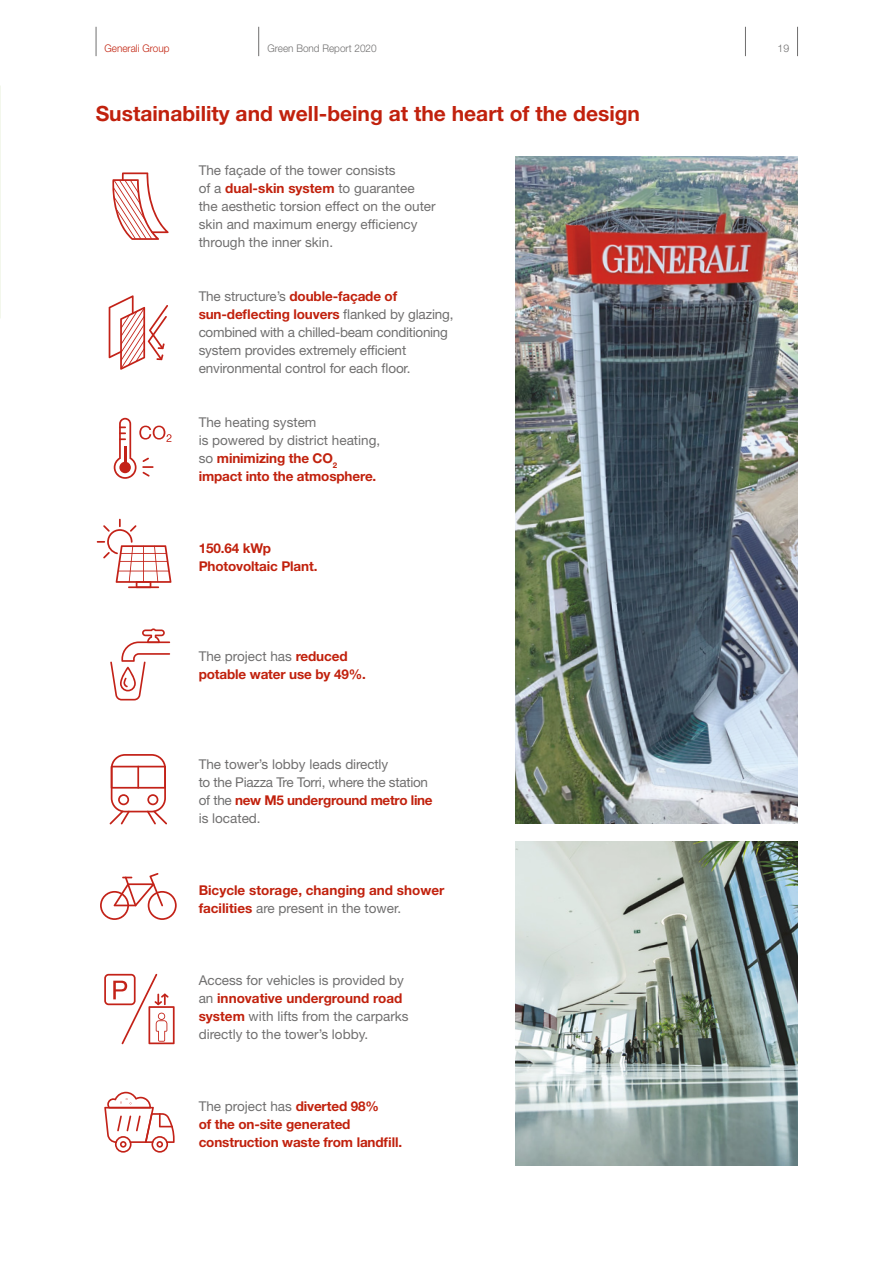
<style>
.page{position:relative;width:893px;height:1263px;background:#fff}
.page>*{position:absolute;margin:0;border:0;box-sizing:border-box;transform-origin:0 0}
.Body_Copy_9_su12_NoS{font:700 21px "Helvetica Neue LT Std";color:#c1210d}
.Body_Copy_9_su12_NoS-2{font:13.5px/18px "Helvetica Neue LT Std";color:#706f6f}
.Body_Copy_9_su12_NoS-3{font:700 13.5px/18px "Helvetica Neue LT Std";letter-spacing:-.01em;color:#c1210d}
.Body_Copy_9_su12_NoS-4{font:13.5px "Helvetica Neue LT Std";letter-spacing:-.02em;color:#706f6f}
.t1{font:300 10.5px "Helvetica Neue LT Std";color:#706f6f;scale:.95 1}
.t2{font:300 10.5px "Helvetica Neue LT Std";color:#c1210d;scale:.95 1}
.t3{font:300 10.5px "Helvetica Neue LT Std";color:#706f6f}
.s1{font-weight:400;color:#706f6f}
.s2{font-weight:700;color:#c1210d}
</style>
<div class="page">
<svg style="left:0;top:157px;width:1px;height:152px"></svg>
<svg style="left:0;top:86px;width:1px;height:42px"></svg>
<svg style="left:797px;top:27px;width:1px;height:29px"></svg>
<svg style="left:96px;top:27px;width:1px;height:29px"></svg>
<svg style="left:258px;top:27px;width:1px;height:29px"></svg>
<svg style="left:745px;top:27px;width:1px;height:29px"></svg>
<img style="left:515px;top:156px;width:283px;height:667px">
<img style="left:515px;top:841px;width:283px;height:324px">
<svg style="left:109px;top:295px;width:59px;height:75px"></svg>
<svg style="left:114px;top:418px;width:57px;height:61px"></svg>
<svg style="left:97px;top:519px;width:74px;height:69px"></svg>
<svg style="left:110px;top:754px;width:57px;height:70px"></svg>
<svg style="left:100px;top:873px;width:77px;height:47px"></svg>
<svg style="left:104px;top:974px;width:71px;height:70px"></svg>
<svg style="left:112px;top:172px;width:57px;height:68px"></svg>
<svg style="left:110px;top:628px;width:60px;height:72px"></svg>
<svg style="left:104px;top:1091px;width:71px;height:62px"></svg>
<p class="t2" style="left:105px;top:42px;width:70px">Generali Group</p>
<p class="t1" style="left:268px;top:42px;width:116px">Green Bond Report 2020</p>
<p class="t3" style="left:778px;top:42px;width:13px">19</p>
<p class="Body_Copy_9_su12_NoS" style="left:96px;top:101px;width:546px">Sustainability and well-being at the heart of the design</p>
<p class="Body_Copy_9_su12_NoS-2" style="left:199px;top:161px;width:199px">The façade of the tower consists</p>
<p class="Body_Copy_9_su12_NoS-3" style="left:199px;top:179px;width:217px"><span class="s1">of a</span> dual-skin system <span class="s1">to guarantee</span></p>
<p class="Body_Copy_9_su12_NoS-2" style="left:199px;top:197px;width:239px">the aesthetic torsion effect on the outer</p>
<p class="Body_Copy_9_su12_NoS-2" style="left:199px;top:215px;width:220px">skin and maximum energy efficiency</p>
<p class="Body_Copy_9_su12_NoS-2" style="left:199px;top:233px;width:136px">through the inner skin.</p>
<p class="Body_Copy_9_su12_NoS-3" style="left:199px;top:287px;width:200px"><span class="s1">The structure’s</span> double-façade of</p>
<p class="Body_Copy_9_su12_NoS-3" style="left:199px;top:305px;width:256px">sun-deflecting louvers <span class="s1">flanked by glazing,</span></p>
<p class="Body_Copy_9_su12_NoS-4" style="left:199px;top:324px;width:251px">combined with a chilled-beam conditioning</p>
<p class="Body_Copy_9_su12_NoS-2" style="left:199px;top:341px;width:213px">system provides extremely efficient environmental control for each floor.</p>
<p class="Body_Copy_9_su12_NoS-2" style="left:199px;top:413px;width:119px">The heating system</p>
<p class="Body_Copy_9_su12_NoS-2" style="left:199px;top:431px;width:183px">is powered by district heating,</p>
<p class="Body_Copy_9_su12_NoS-3" style="left:199px;top:449px;width:140px"><span class="s1">so</span> minimizing the CO<sub>2</sub></p>
<p class="Body_Copy_9_su12_NoS-3" style="left:199px;top:467px;width:179px">impact into the atmosphere.</p>
<p class="Body_Copy_9_su12_NoS-3" style="left:199px;top:539px;width:74px">150.64 kWp</p>
<p class="Body_Copy_9_su12_NoS-3" style="left:199px;top:557px;width:120px">Photovoltaic Plant.</p>
<p class="Body_Copy_9_su12_NoS-2" style="left:199px;top:647px;width:150px">The project has <span class="s2">reduced</span></p>
<p class="Body_Copy_9_su12_NoS-3" style="left:199px;top:665px;width:169px">potable water use by 49%.</p>
<p class="Body_Copy_9_su12_NoS-2" style="left:199px;top:755px;width:191px">The tower’s lobby leads directly</p>
<p class="Body_Copy_9_su12_NoS-4" style="left:199px;top:774px;width:231px">to the Piazza Tre Torri, where the station</p>
<p class="Body_Copy_9_su12_NoS-3" style="left:199px;top:791px;width:236px"><span class="s1">of the</span> new M5 underground metro line</p>
<p class="Body_Copy_9_su12_NoS-2" style="left:199px;top:809px;width:64px">is located.</p>
<p class="Body_Copy_9_su12_NoS-3" style="left:199px;top:881px;width:247px">Bicycle storage, changing and shower facilities <span class="s1">are present in the tower.</span></p>
<p class="Body_Copy_9_su12_NoS-2" style="left:199px;top:971px;width:212px">Access for vehicles is provided by an <span class="s2">innovative underground road system</span> with lifts from the carparks directly to the tower’s lobby.</p>
<p class="Body_Copy_9_su12_NoS-2" style="left:199px;top:1097px;width:182px">The project has <span class="s2">diverted 98%</span></p>
<p class="Body_Copy_9_su12_NoS-3" style="left:199px;top:1115px;width:205px">of the on-site generated construction waste from landfill.</p>
</div>
